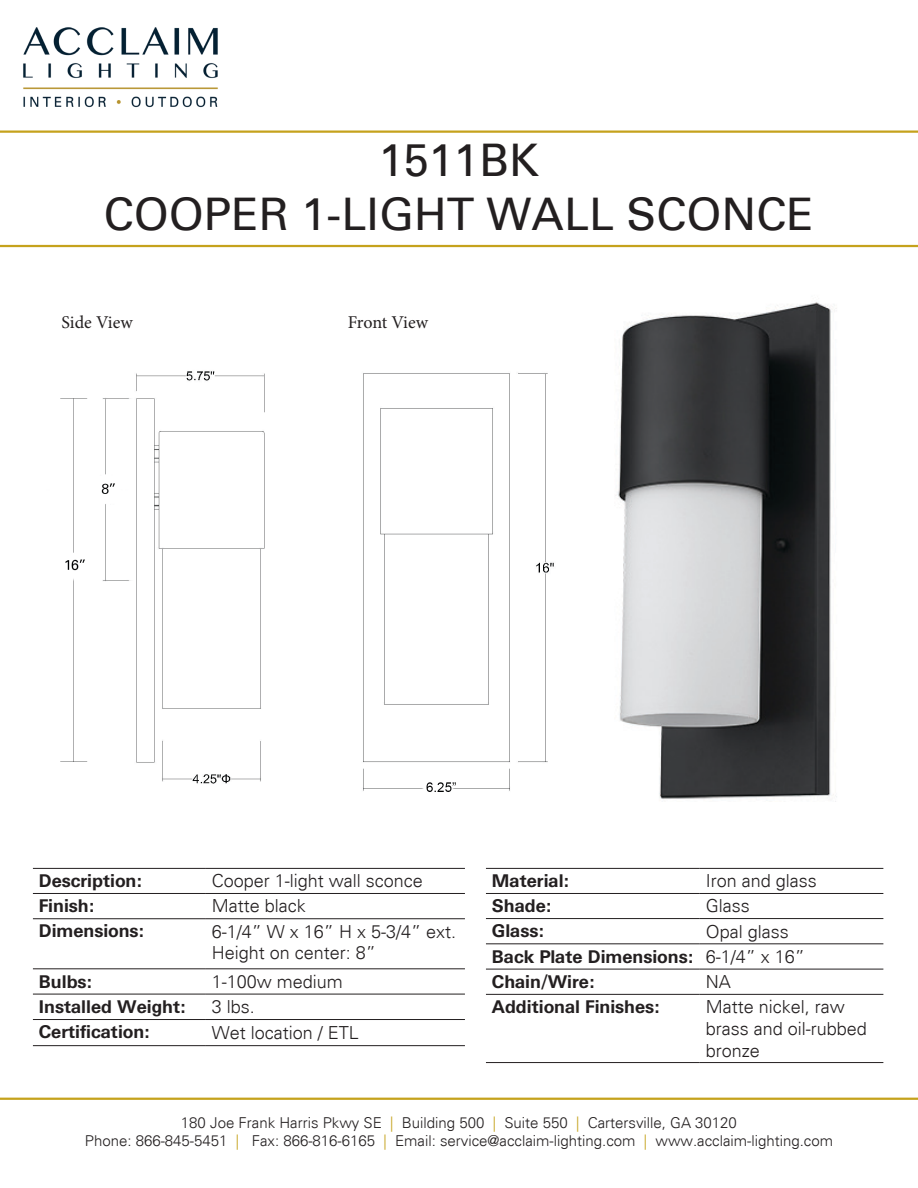
<style>
.page{position:relative;width:918px;height:1188px;background:#fff}
.page>*{position:absolute;margin:0;border:0;box-sizing:border-box;transform-origin:0 0}
.t1{font:45px "Univers";color:#231f20}
.t2{font:300 18px/21.6px "Univers";color:#231f20}
.t3{font:700 18px "Univers BQ";color:#231f20}
.t4{font:18px "Minion Pro";letter-spacing:-.005em;color:#231f20}
.t5{font:300 15px "Univers";color:#231f20}
.s1{color:#c5a21c}
</style>
<div class="page">
<hr style="left:0;top:130px;width:918px;height:3px;background:#c5a21c">
<hr style="left:0;top:245px;width:918px;height:2px;background:#c5a21c">
<hr style="left:0;top:1098px;width:918px;height:2px;background:#c5a21c">
<hr style="left:33px;top:868px;width:173px;height:1px;background:#231f20">
<hr style="left:206px;top:868px;width:259px;height:1px;background:#231f20">
<hr style="left:33px;top:893px;width:173px;height:1px;background:#231f20">
<hr style="left:206px;top:893px;width:259px;height:1px;background:#231f20">
<hr style="left:33px;top:918px;width:173px;height:1px;background:#231f20">
<hr style="left:206px;top:918px;width:259px;height:1px;background:#231f20">
<hr style="left:33px;top:968px;width:173px;height:1px;background:#231f20">
<hr style="left:206px;top:968px;width:259px;height:1px;background:#231f20">
<hr style="left:33px;top:994px;width:173px;height:1px;background:#231f20">
<hr style="left:206px;top:994px;width:259px;height:1px;background:#231f20">
<hr style="left:33px;top:1019px;width:173px;height:1px;background:#231f20">
<hr style="left:206px;top:1019px;width:259px;height:1px;background:#231f20">
<hr style="left:33px;top:1045px;width:173px;height:1px;background:#231f20">
<hr style="left:206px;top:1045px;width:259px;height:1px;background:#231f20">
<hr style="left:486px;top:868px;width:214px;height:1px;background:#231f20">
<hr style="left:700px;top:868px;width:183px;height:1px;background:#231f20">
<hr style="left:486px;top:893px;width:214px;height:1px;background:#231f20">
<hr style="left:700px;top:893px;width:183px;height:1px;background:#231f20">
<hr style="left:486px;top:918px;width:214px;height:1px;background:#231f20">
<hr style="left:700px;top:918px;width:183px;height:1px;background:#231f20">
<hr style="left:486px;top:943px;width:214px;height:1px;background:#231f20">
<hr style="left:700px;top:943px;width:183px;height:1px;background:#231f20">
<hr style="left:486px;top:969px;width:214px;height:1px;background:#231f20">
<hr style="left:700px;top:969px;width:183px;height:1px;background:#231f20">
<hr style="left:486px;top:994px;width:214px;height:1px;background:#231f20">
<hr style="left:700px;top:994px;width:183px;height:1px;background:#231f20">
<hr style="left:486px;top:1062px;width:214px;height:1px;background:#231f20">
<hr style="left:700px;top:1062px;width:183px;height:1px;background:#231f20">
<img style="left:615px;top:302px;width:222px;height:500px">
<img style="left:60px;top:371px;width:205px;height:413px">
<img style="left:363px;top:373px;width:191px;height:419px">
<img style="left:23px;top:27px;width:195px;height:81px">
<p class="t1" style="left:379px;top:134px;width:162px">1511BK</p>
<p class="t1" style="left:104px;top:188px;width:712px">COOPER 1-LIGHT WALL SCONCE</p>
<p class="t4" style="left:62px;top:311px;width:73px">Side View</p>
<p class="t4" style="left:348px;top:311px;width:82px">Front View</p>
<p class="t3" style="left:39px;top:871px;width:104px">Description:</p>
<p class="t2" style="left:212px;top:870px;width:213px">Cooper 1-light wall sconce</p>
<p class="t3" style="left:39px;top:896px;width:57px">Finish:</p>
<p class="t2" style="left:212px;top:895px;width:95px">Matte black</p>
<p class="t3" style="left:39px;top:921px;width:106px">Dimensions:</p>
<p class="t2" style="left:212px;top:921px;width:246px">6-1/4” W x 16” H x 5-3/4” ext.</p>
<p class="t2" style="left:212px;top:942px;width:166px">Height on center: 8”</p>
<p class="t3" style="left:39px;top:971px;width:54px">Bulbs:</p>
<p class="t2" style="left:212px;top:971px;width:133px">1-100w medium</p>
<p class="t3" style="left:39px;top:996px;width:148px">Installed Weight:</p>
<p class="t2" style="left:212px;top:996px;width:45px">3 lbs.</p>
<p class="t3" style="left:39px;top:1022px;width:112px">Certification:</p>
<p class="t2" style="left:212px;top:1021px;width:149px">Wet location / ETL</p>
<p class="t3" style="left:492px;top:871px;width:78px">Material:</p>
<p class="t2" style="left:706px;top:870px;width:113px">Iron and glass</p>
<p class="t3" style="left:492px;top:896px;width:61px">Shade:</p>
<p class="t2" style="left:706px;top:895px;width:45px">Glass</p>
<p class="t3" style="left:492px;top:921px;width:53px">Glass:</p>
<p class="t2" style="left:706px;top:920px;width:85px">Opal glass</p>
<p class="t3" style="left:492px;top:946px;width:202px">Back Plate Dimensions:</p>
<p class="t2" style="left:706px;top:946px;width:101px">6-1/4” x 16”</p>
<p class="t3" style="left:492px;top:971px;width:104px">Chain/Wire:</p>
<p class="t2" style="left:706px;top:971px;width:27px">NA</p>
<p class="t3" style="left:492px;top:996px;width:169px">Additional Finishes:</p>
<p class="t2" style="left:706px;top:996px;width:163px">Matte nickel, raw brass and oil-rubbed bronze</p>
<p class="t5" style="left:181px;top:1114px;width:558px">180 Joe Frank Harris Pkwy SE <span class="s1">|</span> Building 500 <span class="s1">|</span> Suite 550 <span class="s1">|</span> Cartersville, GA 30120</p>
<p class="t5" style="left:85px;top:1132px;width:750px">Phone: 866-845-5451 <span class="s1">|</span> Fax: 866-816-6165 <span class="s1">|</span> Email: service@acclaim-lighting.com <span class="s1">|</span> www.acclaim-lighting.com</p>
</div>
